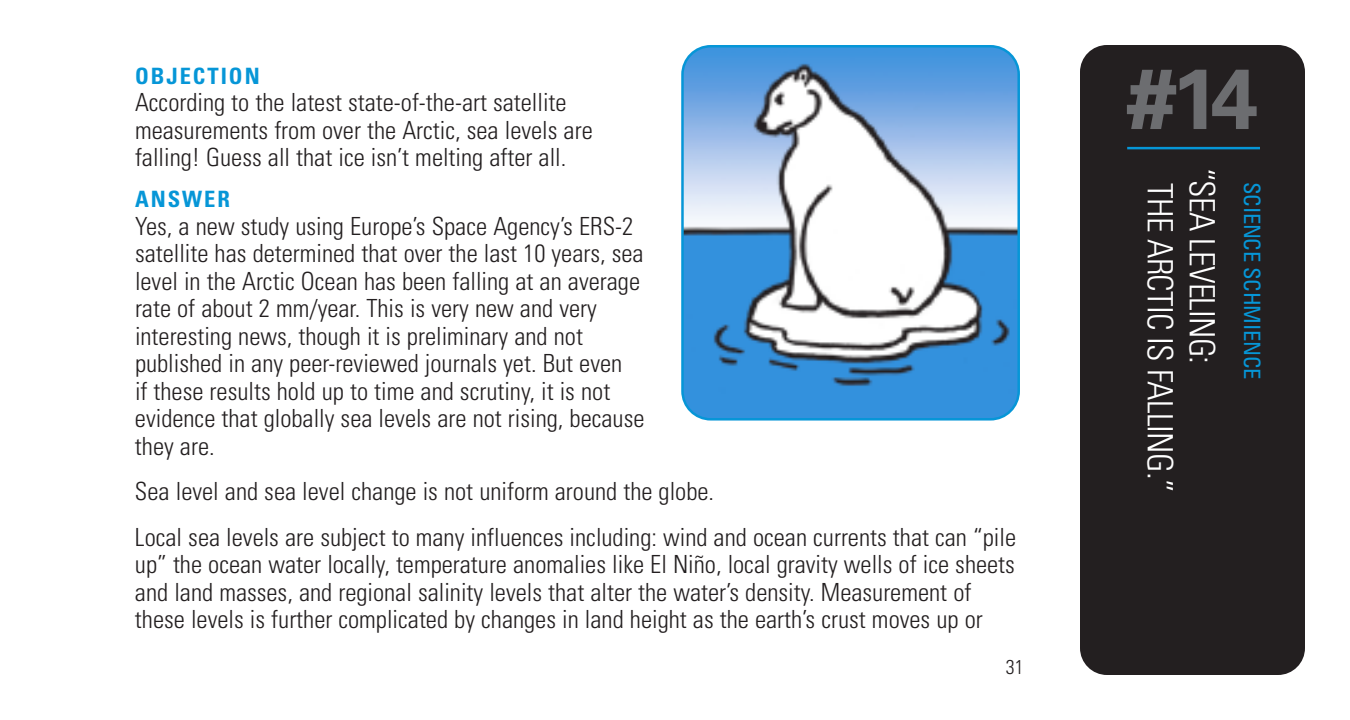
<style>
.page{position:relative;width:1350px;height:720px;background:#fff}
.page>*{position:absolute;margin:0;border:0;box-sizing:border-box;transform-origin:0 0}
.t1{font:700 85px "Univers LT Std";color:#6c6d70}
.t2{font:300 condensed 35px/42px "Univers LT Std";letter-spacing:-.02em;color:#fff}
.t3{font:300 condensed 25px/27.5px "Univers LT Std";color:#231f20}
.t4{font:condensed 22.5px "Univers LT Std";letter-spacing:-.01em;color:#0696d7}
.t5{font:700 condensed 22.5px "Univers LT Std";letter-spacing:.09em;color:#0696d7}
.t6{font:300 condensed 20px "Univers LT Std";color:#231f20}
</style>
<div class="page">
<div style="left:1080px;top:45px;width:225px;height:630px;background:#231f20;border-radius:27px"></div>
<hr style="left:1127px;top:147px;width:133px;height:2px;background:#0696d7">
<svg style="left:681px;top:45px;width:339px;height:376px"></svg>
<p class="t5" style="left:135px;top:68px;width:126px">OBJECTION</p>
<p class="t3" style="left:135px;top:91px;width:459px">According to the latest state-of-the-art satellite measurements from over the Arctic, sea levels are falling! Guess all that ice isn’t melting after all.</p>
<p class="t5" style="left:135px;top:191px;width:97px">ANSWER</p>
<p class="t3" style="left:135px;top:215px;width:511px">Yes, a new study using Europe’s Space Agency’s ERS-2 satellite has determined that over the last 10 years, sea level in the Arctic Ocean has been falling at an average rate of about 2 mm/year. This is very new and very interesting news, though it is preliminary and not published in any peer-reviewed journals yet. But even<br>if these results hold up to time and scrutiny, it is not evidence that globally sea levels are not rising, because they are.</p>
<p class="t3" style="left:135px;top:471px;width:883px;line-height:45.5px">Sea level and sea level change is not uniform around the globe.<br>Local sea levels are subject to many influences including: wind and ocean currents that can “pile</p>
<p class="t3" style="left:135px;top:553px;width:881px">up” the ocean water locally, temperature anomalies like El Niño, local gravity wells of ice sheets and land masses, and regional salinity levels that alter the water’s density. Measurement of these levels is further complicated by changes in land height as the earth’s crust moves up or</p>
<p class="t6" style="left:1006px;top:660px;width:19px">31</p>
<h1 class="t1" style="left:1128px;top:68px;width:132px">#14</h1>
<h2 class="t2" style="left:1220px;top:183px;width:311px;text-indent:-16px;rotate:90deg">“SEA LEVELING:<br>THE ARCTIC IS FALLING.”</h2>
<p class="t4" style="left:1260px;top:182px;width:199px;rotate:90deg">SCIENCE SCHMIENCE</p>
</div>
